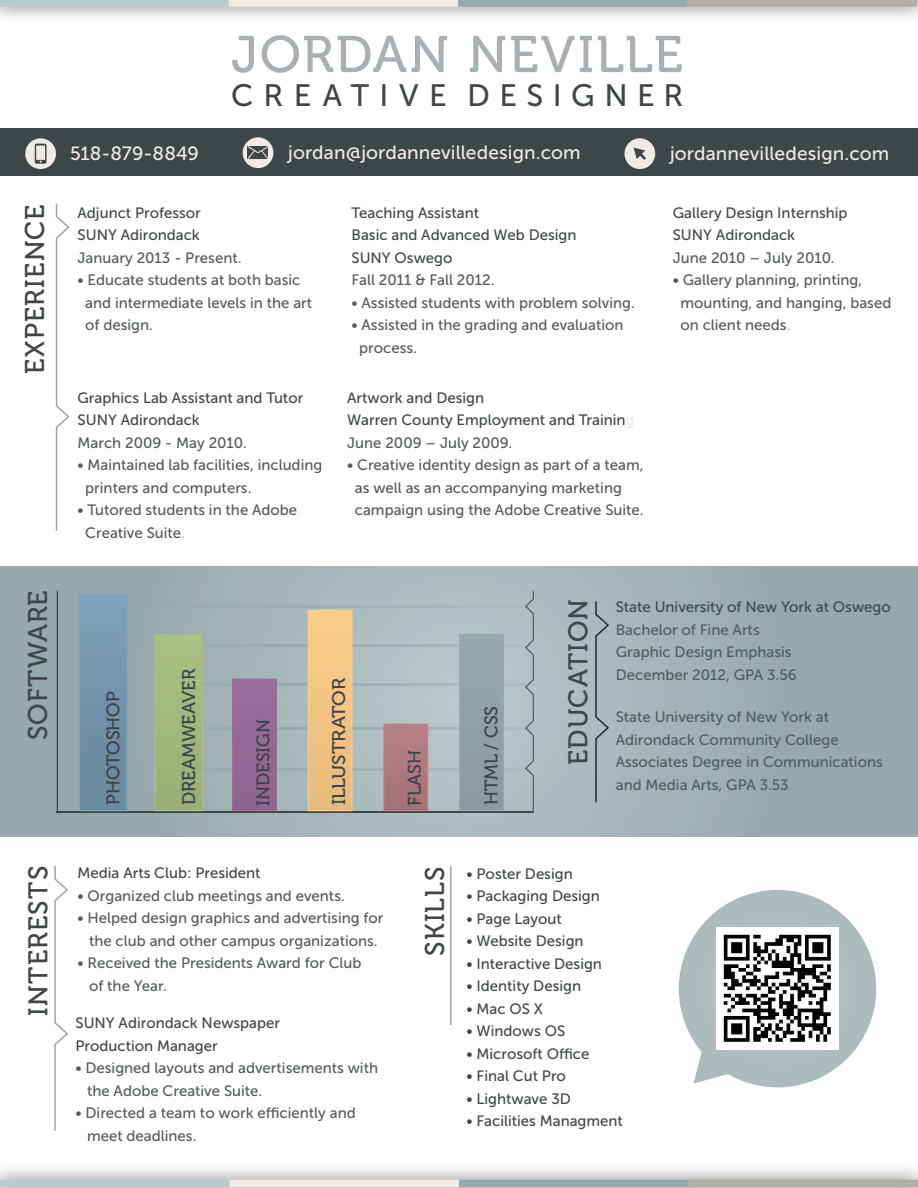
<style>
.page{position:relative;width:918px;height:1188px;background:#fff}
.page>*{position:absolute;margin:0;border:0;box-sizing:border-box;transform-origin:0 0}
.t1{font:51.45px "Museo 500";letter-spacing:.035em;color:#a9b0b3}
.t2{font:30.9px "Museo Sans 500";letter-spacing:.31em;color:#3f4648}
.t3{font:27px "Museo 500";letter-spacing:.04em;color:#3f4648}
.t4{font:19.2px "Museo Sans 500";letter-spacing:.005em;color:#f0eae5}
.t5{font:18.3px "Museo 500";color:#3c424a}
.t6{font:18.3px "Museo 500";color:#3c424a;scale:1.07 1}
.t7{font:15px/22.5px "Museo Sans 500";color:#535a5c}
.t8{font:15px/22.5px "Museo Sans 500";color:#3f4648}
.s1{color:#a9b0b3}
.s2{color:#f0eae5}
.s3{color:#535a5c}
</style>
<div class="page">
<svg style="left:0;top:566px;width:918px;height:270px;background:#a0b2b4"></svg>
<hr style="left:57px;top:811px;width:476px;height:2px;background:#3f4648">
<hr style="left:57px;top:605px;width:469px;height:2px;background:#9eb0b3">
<svg style="left:58px;top:644px;width:466px;height:2px"></svg>
<svg style="left:58px;top:684px;width:466px;height:1px"></svg>
<svg style="left:58px;top:728px;width:466px;height:1px"></svg>
<svg style="left:58px;top:768px;width:466px;height:2px"></svg>
<div style="left:0;top:128px;width:918px;height:48px;background:#3f4648"></div>
<svg style="left:79px;top:593px;width:49px;height:218px;background:#7395aa"></svg>
<svg style="left:155px;top:634px;width:48px;height:177px;background:#a1b87d"></svg>
<svg style="left:308px;top:610px;width:45px;height:201px;background:#f1c484"></svg>
<svg style="left:383px;top:724px;width:45px;height:87px;background:#af7981"></svg>
<div style="left:232px;top:679px;width:45px;height:132px;background:#956995"></div>
<div style="left:459px;top:634px;width:45px;height:177px;background:#90a2a6"></div>
<div style="left:0;top:0;width:229px;height:7px;background:#bbcbcb"></div>
<div style="left:229px;top:0;width:229px;height:7px;background:#f0eae5"></div>
<div style="left:458px;top:0;width:230px;height:7px;background:#96a9ac"></div>
<div style="left:688px;top:0;width:229px;height:7px;background:#b1afa3"></div>
<svg style="left:594px;top:600px;width:16px;height:204px;background:#9aabaf"></svg>
<svg style="left:55px;top:203px;width:15px;height:328px"></svg>
<svg style="left:54px;top:866px;width:14px;height:265px"></svg>
<hr style="left:57px;top:591px;width:1px;height:222px;background:#3f4648">
<hr style="left:450px;top:866px;width:1px;height:159px;background:#96a9ac">
<svg style="left:524px;top:590px;width:11px;height:224px;background:#a3b3b4"></svg>
<div style="left:0;top:1180px;width:230px;height:7px;background:#bbcbcb"></div>
<div style="left:230px;top:1180px;width:229px;height:7px;background:#f0eae5"></div>
<div style="left:459px;top:1180px;width:229px;height:7px;background:#96a9ac"></div>
<div style="left:688px;top:1180px;width:230px;height:7px;background:#b1afa3"></div>
<div style="left:624px;top:138px;width:31px;height:31px;background:#f0eae5;border-radius:50%"></div>
<svg style="left:634px;top:147px;width:12px;height:13px"></svg>
<svg style="left:25px;top:138px;width:31px;height:31px"></svg>
<svg style="left:35px;top:144px;width:11px;height:20px"></svg>
<div style="left:243px;top:137px;width:30px;height:31px;background:#f0eae5;border-radius:50%"></div>
<svg style="left:247px;top:146px;width:21px;height:13px"></svg>
<svg style="left:679px;top:890px;width:197px;height:197px"></svg>
<img style="left:717px;top:928px;width:121px;height:121px">
<h1 class="t1" style="left:231px;top:26px;width:453px">JORDAN NEVILLE</h1>
<h2 class="t2" style="left:231px;top:78px;width:454px">CREATIVE DESIGNER</h2>
<h3 class="t3" style="left:20px;top:374px;width:171px;rotate:-90deg">EXPERIENCE</h3>
<h3 class="t3" style="left:23px;top:740px;width:151px;rotate:-90deg">SOFTWARE</h3>
<p class="t4" style="left:70px;top:143px;width:130px">518-879-8849</p>
<p class="t4" style="left:288px;top:142px;width:294px">jordan@jordannevilledesign.com</p>
<p class="t4" style="left:670px;top:143px;width:221px">jordannevilledesign.com</p>
<p class="t8" style="left:78px;top:201px;width:125px">Adjunct Professor<br>SUNY Adirondack</p>
<p class="t7" style="left:78px;top:246px;width:166px">January 2013 - Present.</p>
<p class="t7" style="left:85px;top:269px;width:228px;text-indent:-8px">• Educate students at both basic and intermediate levels in the art of design.</p>
<p class="t8" style="left:78px;top:387px;width:227px">Graphics Lab Assistant and Tutor<br>SUNY Adirondack</p>
<p class="t7" style="left:78px;top:432px;width:171px">March 2009 - May 2010.</p>
<p class="t7" style="left:85px;top:454px;width:239px;text-indent:-8px">• Maintained lab facilities, including printers and computers.</p>
<p class="t7" style="left:85px;top:499px;width:214px;text-indent:-8px">• Tutored students in the Adobe<br>Creative Suite<span class="s1">.</span></p>
<p class="t8" style="left:352px;top:201px;width:227px">Teaching Assistant<br>Basic and Advanced Web Design<br>SUNY Oswego</p>
<p class="t7" style="left:352px;top:269px;width:145px">Fall 2011 &amp; Fall 2012.</p>
<p class="t7" style="left:352px;top:291px;width:285px">• Assisted students with problem solving.</p>
<p class="t7" style="left:359px;top:314px;width:266px;text-indent:-8px">• Assisted in the grading and evaluation process.</p>
<p class="t8" style="left:347px;top:387px;width:289px">Artwork and Design<br>Warren County Employment and Trainin<span class="s2">g<br></span><span class="s3">June 2009 – July 2009.</span></p>
<p class="t7" style="left:355px;top:454px;width:290px;text-indent:-8px">• Creative identity design as part of a team, as well as an accompanying marketing campaign using the Adobe Creative Suite.</p>
<p class="t8" style="left:673px;top:201px;width:176px">Gallery Design Internship<br>SUNY Adirondack</p>
<p class="t7" style="left:673px;top:246px;width:163px">June 2010 – July 2010.</p>
<p class="t7" style="left:680px;top:269px;width:212px;text-indent:-8px">• Gallery planning, printing, mounting, and hanging, based on client needs<span class="s1">.</span></p>
<p class="t5" style="left:103px;top:805px;width:115px;rotate:-90deg">PHOTOSHOP</p>
<p class="t5" style="left:179px;top:805px;width:138px;rotate:-90deg">DREAMWEAVER</p>
<p class="t5" style="left:253px;top:806px;width:88px;rotate:-90deg">INDESIGN</p>
<p class="t6" style="left:329px;top:805px;width:120px;rotate:-90deg">ILLUSTRATOR</p>
<p class="t5" style="left:404px;top:806px;width:57px;rotate:-90deg">FLASH</p>
<p class="t5" style="left:481px;top:805px;width:101px;rotate:-90deg">HTML / CSS</p>
<h3 class="t3" style="left:563px;top:765px;width:167px;rotate:-90deg">EDUCATION</h3>
<p class="t8" style="left:616px;top:596px;width:276px">State University of New York at Oswego</p>
<p class="t7" style="left:616px;top:618px;width:183px">Bachelor of Fine Arts<br>Graphic Design Emphasis<br>December 2012, GPA 3.56</p>
<p class="t7" style="left:616px;top:706px;width:269px">State University of New York at<br>Adirondack Community College<br>Associates Degree in Communications and Media Arts, GPA 3.53</p>
<h3 class="t3" style="left:24px;top:1016px;width:151px;rotate:-90deg">INTERESTS</h3>
<p class="t8" style="left:78px;top:862px;width:185px">Media Arts Club: President</p>
<p class="t7" style="left:78px;top:884px;width:269px">• Organized club meetings and events.</p>
<p class="t7" style="left:78px;top:907px;width:308px;text-align:center">• Helped design graphics and advertising for the club and other campus organizations.</p>
<p class="t7" style="left:89px;top:952px;width:274px;text-indent:-12px">• Received the Presidents Award for Club of the Year.</p>
<p class="t8" style="left:75px;top:1012px;width:206px">SUNY Adirondack Newspaper<br>Production Manager</p>
<p class="t7" style="left:87px;top:1057px;width:293px;text-indent:-12px">• Designed layouts and advertisements with the Adobe Creative Suite.</p>
<p class="t7" style="left:87px;top:1102px;width:270px;text-indent:-12px">• Directed a team to work efficiently and meet deadlines.</p>
<h3 class="t3" style="left:420px;top:956px;width:91px;rotate:-90deg">SKILLS</h3>
<p class="t8" style="left:467px;top:862px;width:108px">• Poster Design</p>
<p class="t8" style="left:467px;top:885px;width:135px">• Packaging Design</p>
<p class="t8" style="left:467px;top:907px;width:97px">• Page Layout</p>
<p class="t8" style="left:467px;top:930px;width:119px">• Website Design</p>
<p class="t8" style="left:467px;top:952px;width:137px">• Interactive Design</p>
<p class="t8" style="left:467px;top:975px;width:116px">• Identity Design</p>
<p class="t8" style="left:467px;top:997px;width:78px">• Mac OS X</p>
<p class="t8" style="left:467px;top:1020px;width:100px">• Windows OS</p>
<p class="t8" style="left:467px;top:1042px;width:124px">• Microsoft Office</p>
<p class="t8" style="left:467px;top:1065px;width:101px">• Final Cut Pro</p>
<p class="t8" style="left:467px;top:1087px;width:106px">• Lightwave 3D</p>
<p class="t8" style="left:467px;top:1110px;width:158px">• Facilities Managment</p>
</div>
